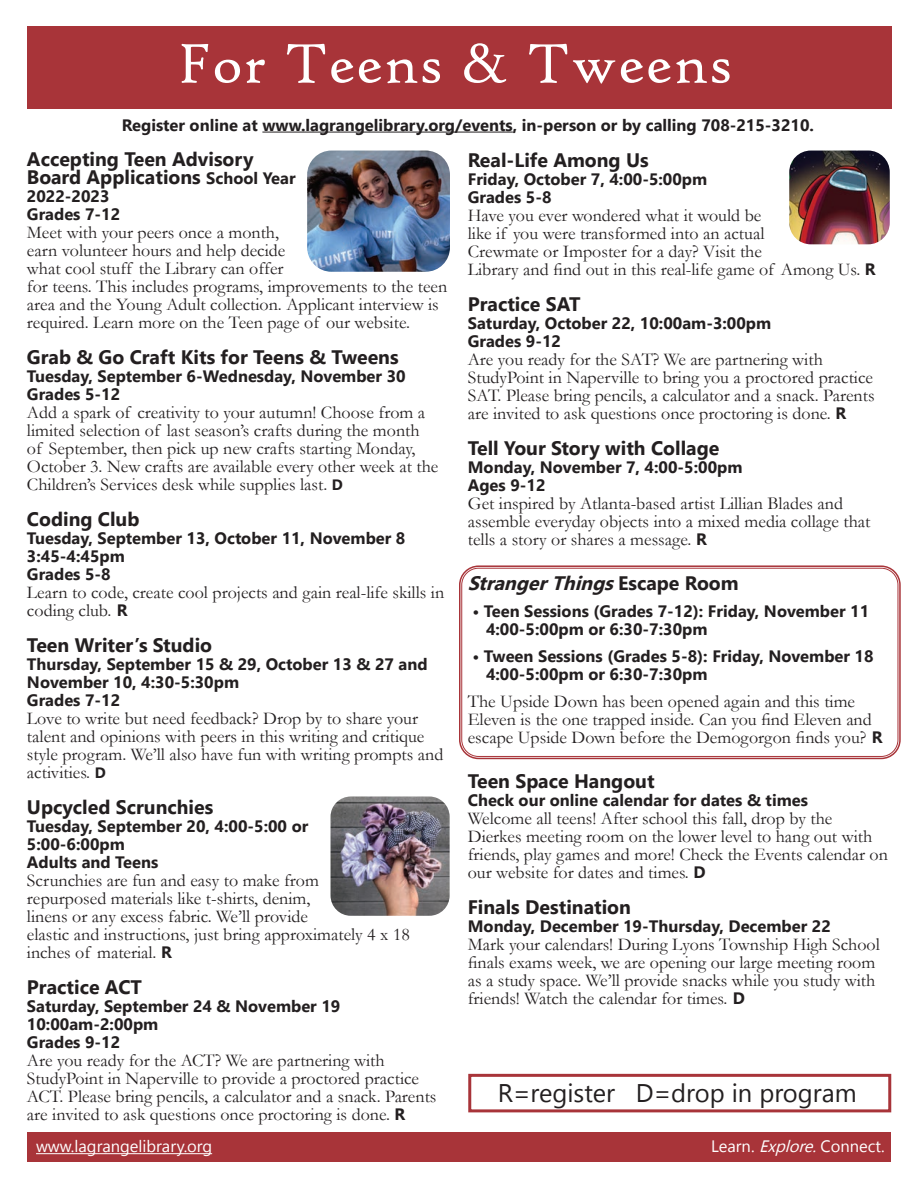
<style>
.page{position:relative;width:918px;height:1188px;background:#fff}
.page>*{position:absolute;margin:0;border:0;box-sizing:border-box;transform-origin:0 0}
.t1{font:60px "High Tower Text";letter-spacing:.025em;color:#fff}
.t2{font:25.5px "Nirmala UI";color:#231f20}
.t3{font:700 19.5px/18px "Nirmala UI";color:#231f20}
.t4{font:italic 700 19.5px "Nirmala UI";color:#231f20}
.t5{font:18px/18px "Garamond";color:#231f20}
.t6{font:700 16.5px/18px "Nirmala UI";color:#231f20}
.t7{font:16.5px "Nirmala UI";color:#fff}
.s1{font-size:16.5px}
.s2{font-family:"Nirmala UI";font-weight:700;font-size:15px}
.s3{font-family:"Nirmala UI";font-weight:700;font-size:16.5px}
.s4{font-style:normal}
.s5{font-style:italic}
</style>
<div class="page">
<div style="left:27px;top:26px;width:864px;height:82px;background:#a83439"></div>
<hr style="left:262px;top:132px;width:251px;height:1px;background:#231f20">
<div style="left:27px;top:1132px;width:864px;height:30px;background:#a83439"></div>
<hr style="left:36px;top:1153px;width:176px;height:1px;background:#fff">
<img style="left:307px;top:151px;width:143px;height:121px">
<img style="left:331px;top:796px;width:119px;height:120px">
<img style="left:789px;top:151px;width:101px;height:93px">
<div style="left:459px;top:565px;width:442px;height:194px;border:2px solid #a83439;border-radius:19px"></div>
<div style="left:461px;top:568px;width:437px;height:189px;border:1px solid #a83439;border-radius:17px"></div>
<div style="left:468px;top:1074px;width:423px;height:38px;border:3px solid #a83439"></div>
<h1 class="t1" style="left:177px;top:29px;width:557px">For Teens &amp; Tweens</h1>
<p class="t6" style="left:122px;top:115px;width:694px">Register online at www.lagrangelibrary.org/events, in-person or by calling 708-215-3210.</p>
<p class="t3" style="left:27px;top:149px;width:270px">Accepting Teen Advisory<br>Board Applications <span class="s1">School Year</span></p>
<p class="t6" style="left:27px;top:186px;width:95px">2022-2023<br>Grades 7-12</p>
<p class="t5" style="left:27px;top:222px;width:422px">Meet with your peers once a month,<br>earn volunteer hours and help decide<br>what cool stuff the Library can offer<br>for teens. This includes programs, improvements to the teen area and the Young Adult collection. Applicant interview is required. Learn more on the Teen page of our website.</p>
<p class="t3" style="left:27px;top:347px;width:373px">Grab &amp; Go Craft Kits for Teens &amp; Tweens</p>
<p class="t6" style="left:27px;top:366px;width:380px">Tuesday, September 6-Wednesday, November 30<br>Grades 5-12</p>
<p class="t5" style="left:27px;top:402px;width:413px">Add a spark of creativity to your autumn! Choose from a limited selection of last season’s crafts during the month of September, then pick up new crafts starting Monday, October 3. New crafts are available every other week at the Children’s Services desk while supplies last. <span class="s2">D</span></p>
<p class="t3" style="left:27px;top:509px;width:114px">Coding Club</p>
<p class="t6" style="left:27px;top:528px;width:380px">Tuesday, September 13, October 11, November 8<br>3:45-4:45pm<br>Grades 5-8</p>
<p class="t5" style="left:27px;top:582px;width:419px">Learn to code, create cool projects and gain real-life skills in coding club. <span class="s3">R</span></p>
<p class="t3" style="left:27px;top:635px;width:187px">Teen Writer’s Studio</p>
<p class="t6" style="left:27px;top:654px;width:402px">Thursday, September 15 &amp; 29, October 13 &amp; 27 and<br>November 10, 4:30-5:30pm<br>Grades 7-12</p>
<p class="t5" style="left:27px;top:708px;width:418px">Love to write but need feedback? Drop by to share your talent and opinions with peers in this writing and critique style program. We’ll also have fun with writing prompts and activities. <span class="s2">D</span></p>
<p class="t3" style="left:27px;top:797px;width:188px">Upcycled Scrunchies</p>
<p class="t6" style="left:27px;top:816px;width:283px">Tuesday, September 20, 4:00-5:00 or<br>5:00-6:00pm<br>Adults and Teens</p>
<p class="t5" style="left:27px;top:870px;width:384px">Scrunchies are fun and easy to make from<br>repurposed materials like t-shirts, denim,<br>linens or any excess fabric. We’ll provide<br>elastic and instructions, just bring approximately 4 x 18 inches of material. <span class="s3">R</span></p>
<p class="t3" style="left:27px;top:977px;width:117px">Practice ACT</p>
<p class="t6" style="left:27px;top:996px;width:315px">Saturday, September 24 &amp; November 19<br>10:00am-2:00pm<br>Grades 9-12</p>
<p class="t5" style="left:27px;top:1050px;width:411px">Are you ready for the ACT? We are partnering with StudyPoint in Naperville to provide a proctored practice ACT. Please bring pencils, a calculator and a snack. Parents are invited to ask questions once proctoring is done. <span class="s3">R</span></p>
<p class="t3" style="left:468px;top:150px;width:182px">Real-Life Among Us</p>
<p class="t6" style="left:468px;top:169px;width:241px">Friday, October 7, 4:00-5:00pm<br>Grades 5-8</p>
<p class="t5" style="left:468px;top:206px;width:409px">Have you ever wondered what it would be<br>like if you were transformed into an actual<br>Crewmate or Imposter for a day? Visit the<br>Library and find out in this real-life game of Among Us. <span class="s3">R</span></p>
<p class="t3" style="left:468px;top:294px;width:114px">Practice SAT</p>
<p class="t6" style="left:468px;top:313px;width:305px">Saturday, October 22, 10:00am-3:00pm<br>Grades 9-12</p>
<p class="t5" style="left:468px;top:350px;width:408px">Are you ready for the SAT? We are partnering with StudyPoint in Naperville to bring you a proctored practice SAT. Please bring pencils, a calculator and a snack. Parents are invited to ask questions once proctoring is done. <span class="s3">R</span></p>
<p class="t3" style="left:468px;top:438px;width:253px">Tell Your Story with Collage</p>
<p class="t6" style="left:468px;top:457px;width:276px">Monday, November 7, 4:00-5:00pm<br>Ages 9-12</p>
<p class="t5" style="left:468px;top:494px;width:404px">Get inspired by Atlanta-based artist Lillian Blades and assemble everyday objects into a mixed media collage that tells a story or shares a message. <span class="s3">R</span></p>
<p class="t4" style="left:468px;top:567px;width:272px">StrangerThings<span class="s4">E s c a p e R o o m</span></p>
<p class="t6" style="left:486px;top:601px;width:385px;text-indent:-14px">• Teen Sessions (Grades 7-12): Friday, November 11<br>4:00-5:00pm or 6:30-7:30pm</p>
<p class="t6" style="left:486px;top:646px;width:389px;text-indent:-14px">• Tween Sessions (Grades 5-8): Friday, November 18<br>4:00-5:00pm or 6:30-7:30pm</p>
<p class="t5" style="left:468px;top:692px;width:416px">The Upside Down has been opened again and this time<br>Eleven is the one trapped inside. Can you find Eleven and escape Upside Down before the Demogorgon finds you? <span class="s3">R</span></p>
<p class="t3" style="left:468px;top:771px;width:188px">Teen Space Hangout</p>
<p class="t6" style="left:468px;top:790px;width:342px">Check our online calendar for dates &amp; times</p>
<p class="t5" style="left:468px;top:809px;width:422px">Welcome all teens! After school this fall, drop by the Dierkes meeting room on the lower level to hang out with friends, play games and more! Check the Events calendar on our website for dates and times. <span class="s3">D</span></p>
<p class="t3" style="left:468px;top:897px;width:165px">Finals Destination</p>
<p class="t6" style="left:468px;top:916px;width:365px">Monday, December 19-Thursday, December 22</p>
<p class="t5" style="left:468px;top:935px;width:414px">Mark your calendars! During Lyons Township High School finals exams week, we are opening our large meeting room as a study space. We’ll provide snacks while you study with friends! Watch the calendar for times. <span class="s3">D</span></p>
<h2 class="t2" style="left:498px;top:1072px;width:360px">R=register D=drop in program</h2>
<p class="t7" style="left:36px;top:1133px;width:178px">www.lagrangelibrary.org</p>
<p class="t7" style="left:711px;top:1133px;width:175px">Learn. <span class="s5">Explore.</span>Connect.</p>
</div>
